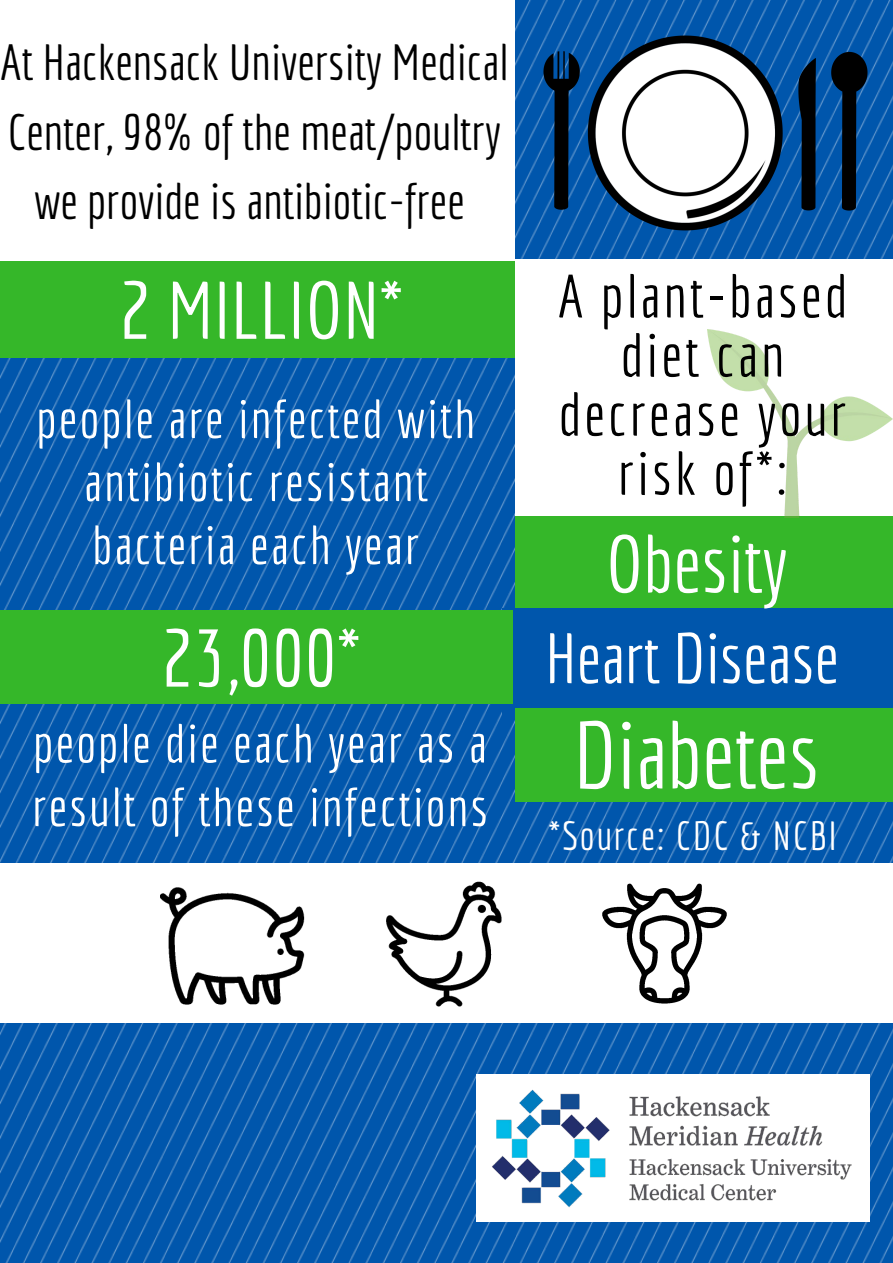
<style>
.page{position:relative;width:893px;height:1263px;background:#fff}
.page>*{position:absolute;margin:0;border:0;box-sizing:border-box;transform-origin:0 0}
.t1{font:92.7px "Economica";color:#fff}
.t2{font:79.43px "Economica";color:#fff}
.t3{font:69.53px "Economica";color:#fff}
.t4{font:59.55px/59.1px "Economica";letter-spacing:.05em;color:#000;text-align:center}
.t5{font:52.95px/63px "Economica";letter-spacing:.04em;color:#fff;text-align:center}
.t6{font:49.65px/69.2px "Economica";color:#000;text-align:center}
.t7{font:39.75px "Economica";letter-spacing:.05em;color:#fff}
</style>
<div class="page">
<img style="left:0;top:0;width:893px;height:1263px">
<div style="left:0;top:0;width:515px;height:265px;background:#fff"></div>
<div style="left:0;top:863px;width:893px;height:159px;background:#fff"></div>
<div style="left:515px;top:259px;width:378px;height:455px;background:#fff"></div>
<img style="left:515px;top:14px;width:378px;height:238px">
<div style="left:0;top:261px;width:515px;height:97px;background:#35b729"></div>
<div style="left:515px;top:517px;width:378px;height:93px;background:#35b729"></div>
<div style="left:502px;top:608px;width:391px;height:111px;background:#0056ac"></div>
<img style="left:705px;top:329px;width:188px;height:189px">
<div style="left:0;top:611px;width:512px;height:93px;background:#35b729"></div>
<div style="left:515px;top:708px;width:378px;height:93px;background:#35b729"></div>
<img style="left:161px;top:887px;width:144px;height:118px">
<img style="left:386px;top:881px;width:116px;height:126px">
<img style="left:602px;top:883px;width:124px;height:121px">
<img style="left:473px;top:1071px;width:398px;height:155px">
<p class="t6" style="left:0;top:27px;width:510px">At Hackensack University Medical<br>Center, 98% of the meat/poultry we provide is antibiotic-free</p>
<p class="t2" style="left:120px;top:263px;width:285px">2 MILLION*</p>
<p class="t5" style="left:37px;top:387px;width:440px">people are infected with antibiotic resistant bacteria each year</p>
<p class="t2" style="left:162px;top:611px;width:201px">23,000*</p>
<p class="t5" style="left:32px;top:711px;width:457px;line-height:63.6px;text-align:left">people die each year as a result of these infections</p>
<p class="t4" style="left:558px;top:266px;width:291px">A plant-based diet can decrease your risk of*:</p>
<p class="t2" style="left:605px;top:517px;width:183px">Obesity</p>
<p class="t3" style="left:545px;top:617px;width:296px">Heart Disease</p>
<p class="t1" style="left:573px;top:700px;width:248px">Diabetes</p>
<p class="t7" style="left:548px;top:813px;width:290px">*Source: CDC &amp; NCBI</p>
</div>
